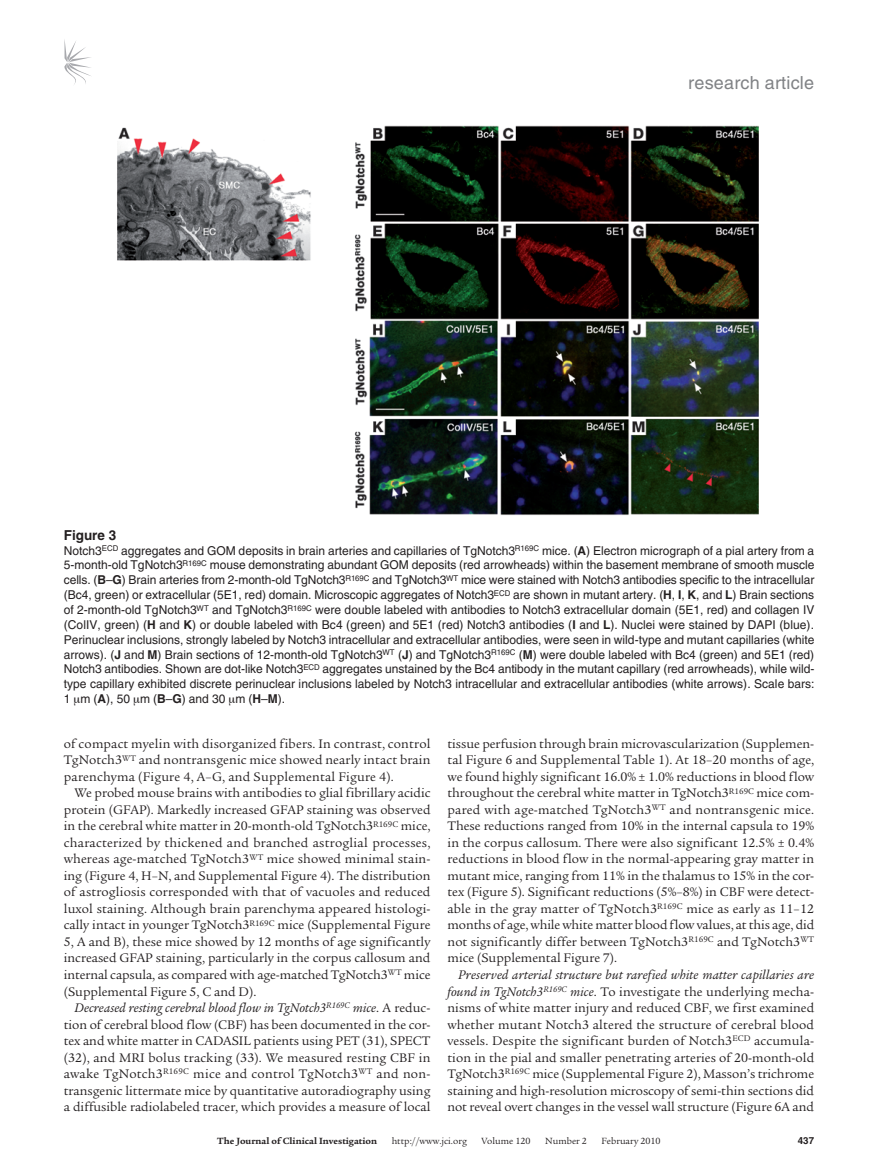
<style>
.page{position:relative;width:878px;height:1174px;background:#fff}
.page>*{position:absolute;margin:0;border:0;box-sizing:border-box;transform-origin:0 0}
.t1{font:18px "Helvetica LT Std";letter-spacing:.01em;color:#808285}
.t2{font:700 13.65px "Helvetica LT Std";color:#231f20}
.t3{font:13.5px/16.5px "Legacy Serif Std";color:#231f20;text-align:justify}
.t4{font:12.15px/14.9px "Helvetica LT Std";letter-spacing:.005em;color:#231f20;text-align:justify}
.t5{font:9.75px "Legacy Serif Std";color:#231f20}
.t6{font:700 9.75px "Legacy Serif Std";color:#231f20}
.t7{font:700 9.75px "Helvetica LT Std";color:#231f20}
.s1{font-weight:700}
.s2{font-style:italic}
</style>
<div class="page">
<svg style="left:64px;top:39px;width:27px;height:45px"></svg>
<img style="left:117px;top:125px;width:642px;height:390px">
<h1 class="t1" style="left:688px;top:72px;width:127px">research article</h1>
<p class="t2" style="left:64px;top:526px;width:54px">Figure 3</p>
<p class="t4" style="left:64px;top:543px;width:752px">Notch3<sup>ECD</sup> aggregates and GOM deposits in brain arteries and capillaries of TgNotch3<sup>R169C</sup> mice. (<span class="s1">A</span>) Electron micrograph of a pial artery from a 5-month-old TgNotch3<sup>R169C</sup> mouse demonstrating abundant GOM deposits (red arrowheads) within the basement membrane of smooth muscle cells. (<span class="s1">B</span>–<span class="s1">G</span>) Brain arteries from 2-month-old TgNotch3<sup>R169C</sup> and TgNotch3<sup>WT</sup> mice were stained with Notch3 antibodies specific to the intracellular (Bc4, green) or extracellular (5E1, red) domain. Microscopic aggregates of Notch3<sup>ECD</sup> are shown in mutant artery. (<span class="s1">H</span>, <span class="s1">I</span>, <span class="s1">K</span>, and <span class="s1">L</span>) Brain sections of 2-month-old TgNotch3<sup>WT</sup> and TgNotch3<sup>R169C</sup> were double labeled with antibodies to Notch3 extracellular domain (5E1, red) and collagen IV (ColIV, green) (<span class="s1">H</span> and <span class="s1">K</span>) or double labeled with Bc4 (green) and 5E1 (red) Notch3 antibodies (<span class="s1">I</span> and <span class="s1">L</span>). Nuclei were stained by DAPI (blue).<br>Perinuclear inclusions, strongly labeled by Notch3 intracellular and extracellular antibodies, were seen in wild-type and mutant capillaries (white arrows). (<span class="s1">J</span> and <span class="s1">M</span>) Brain sections of 12-month-old TgNotch3<sup>WT</sup> (<span class="s1">J</span>) and TgNotch3<sup>R169C</sup> (<span class="s1">M</span>) were double labeled with Bc4 (green) and 5E1 (red)<br>Notch3 antibodies. Shown are dot-like Notch3<sup>ECD</sup> aggregates unstained by the Bc4 antibody in the mutant capillary (red arrowheads), while wild&shy;type capillary exhibited discrete perinuclear inclusions labeled by Notch3 intracellular and extracellular antibodies (white arrows). Scale bars:<br>1 m (<span class="s1">A</span>), 50 m (<span class="s1">B</span>–<span class="s1">G</span>) and 30 m (<span class="s1">H</span>–<span class="s1">M</span>).</p>
<p class="t3" style="left:64px;top:735px;width:368px">of compact myelin with disorganized fibers. In contrast, control TgNotch3<sup>WT</sup> and nontransgenic mice showed nearly intact brain parenchyma (Figure 4, A–G, and Supplemental Figure 4).</p>
<p class="t3" style="left:64px;top:785px;width:368px;text-indent:11px">We probed mouse brains with antibodies to glial fibrillary acidic protein (GFAP). Markedly increased GFAP staining was observed in the cerebral white matter in 20-month-old TgNotch3<sup>R169C</sup> mice, characterized by thickened and branched astroglial processes, whereas age-matched TgNotch3<sup>WT</sup> mice showed minimal stain&shy;ing (Figure 4, H–N, and Supplemental Figure 4). The distribution of astrogliosis corresponded with that of vacuoles and reduced luxol staining. Although brain parenchyma appeared histologi&shy;cally intact in younger TgNotch3<sup>R169C</sup> mice (Supplemental Figure 5, A and B), these mice showed by 12 months of age significantly increased GFAP staining, particularly in the corpus callosum and internal capsula, as compared with age-matched TgNotch3<sup>WT</sup> mice (Supplemental Figure 5, C and D).</p>
<p class="t3" style="left:64px;top:999px;width:368px;text-indent:11px"><span class="s2">Decreased resting cerebral blood flow in TgNotch3</span><sup>R169C</sup> <span class="s2">mice</span>. A reduc&shy;tion of cerebral blood flow (CBF) has been documented in the cor&shy;tex and white matter in CADASIL patients using PET (31), SPECT (32), and MRI bolus tracking (33). We measured resting CBF in awake TgNotch3<sup>R169C</sup> mice and control TgNotch3<sup>WT</sup> and non&shy;transgenic littermate mice by quantitative autoradiography using a diffusible radiolabeled tracer, which provides a measure of local</p>
<p class="t3" style="left:447px;top:735px;width:368px">tissue perfusion through brain microvascularization (Supplemen&shy;tal Figure 6 and Supplemental Table 1). At 18–20 months of age, we found highly significant 16.0% ± 1.0% reductions in blood flow throughout the cerebral white matter in TgNotch3<sup>R169C</sup> mice com&shy;pared with age-matched TgNotch3<sup>WT</sup> and nontransgenic mice.<br>These reductions ranged from 10% in the internal capsula to 19% in the corpus callosum. There were also significant 12.5% ± 0.4% reductions in blood flow in the normal-appearing gray matter in mutant mice, ranging from 11% in the thalamus to 15% in the cor&shy;tex (Figure 5). Significant reductions (5%–8%) in CBF were detect&shy;able in the gray matter of TgNotch3<sup>R169C</sup> mice as early as 11–12 months of age, while white matter blood flow values, at this age, did not significantly differ between TgNotch3<sup>R169C</sup> and TgNotch3<sup>WT </sup>mice (Supplemental Figure 7).</p>
<p class="t3" style="left:447px;top:966px;width:368px;text-indent:11px"><span class="s2">Preserved arterial structure but rarefied white matter capillaries are found in TgNotch3</span><sup>R169C</sup> <span class="s2">mice</span>. To investigate the underlying mecha&shy;nisms of white matter injury and reduced CBF, we first examined whether mutant Notch3 altered the structure of cerebral blood vessels. Despite the significant burden of Notch3<sup>ECD</sup> accumula&shy;tion in the pial and smaller penetrating arteries of 20-month-old TgNotch3<sup>R169C</sup> mice (Supplemental Figure 2), Masson’s trichrome staining and high-resolution microscopy of semi-thin sections did not reveal overt changes in the vessel wall structure (Figure 6A and</p>
<p class="t6" style="left:217px;top:1135px;width:161px">The Journal of Clinical Investigation</p>
<p class="t5" style="left:391px;top:1135px;width:77px">http://www.jci.org</p>
<p class="t5" style="left:481px;top:1135px;width:50px">Volume 120</p>
<p class="t5" style="left:545px;top:1135px;width:43px">Number 2</p>
<p class="t5" style="left:601px;top:1135px;width:61px">February 2010</p>
<p class="t7" style="left:797px;top:1134px;width:18px">437</p>
</div>
